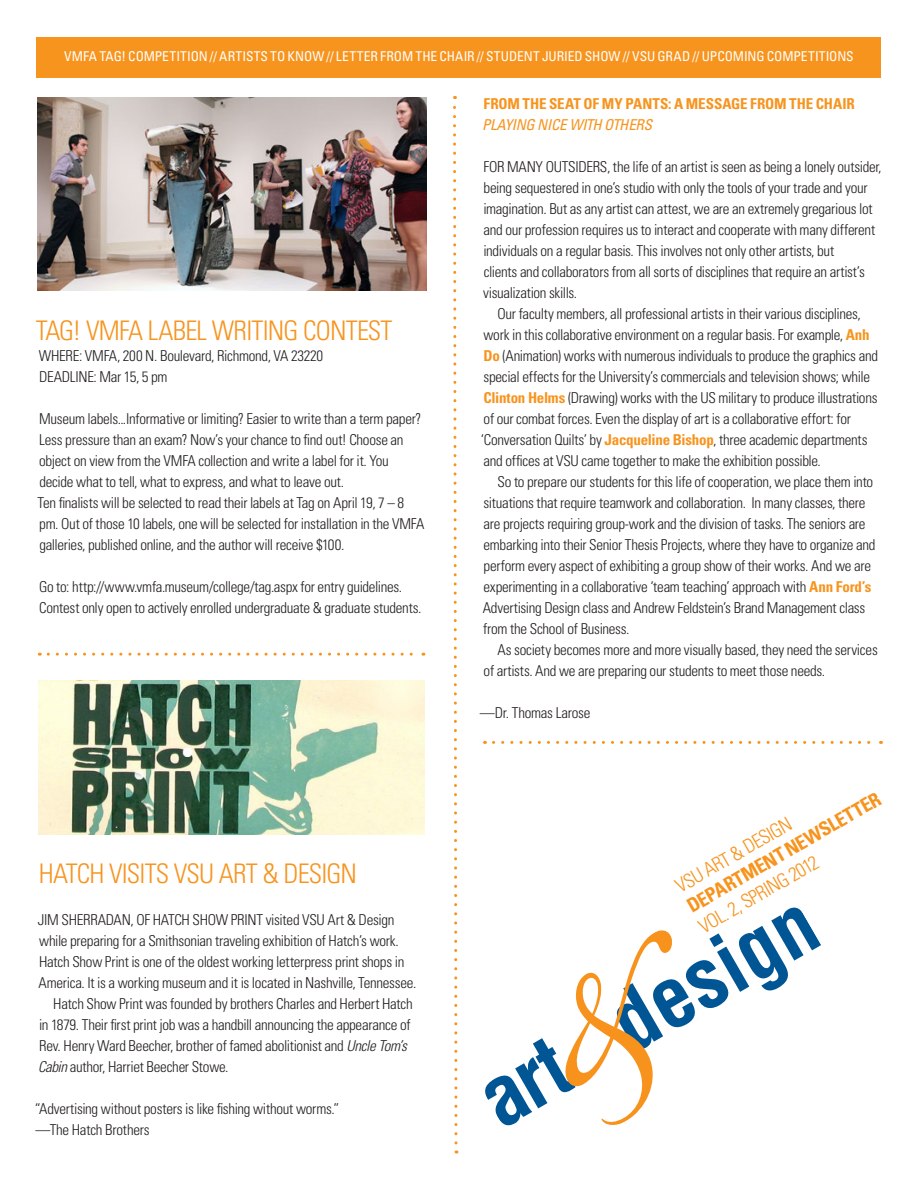
<style>
.page{position:relative;width:918px;height:1188px;background:#fff}
.page>*{position:absolute;margin:0;border:0;box-sizing:border-box;transform-origin:0 0}
.t1{font:300 condensed 27px "Univers";letter-spacing:-.03em;color:#f7941e}
.t2{font:300 condensed 19.5px "Univers";color:#f7941e}
.t3{font:700 condensed 19.5px "Univers";color:#f7941e}
.t4{font:300 condensed 15px/21px "Univers";letter-spacing:-.02em;color:#231f20}
.t5{font:700 condensed 15px "Univers";letter-spacing:-.01em;color:#f7941e}
.t6{font:italic condensed 15px "Univers";letter-spacing:-.015em;color:#f7941e}
.t7{font:condensed 13.5px "Univers";color:#fff}
.s1{font-style:italic}
.s2{font-weight:700;color:#f7941e}
</style>
<div class="page">
<div style="left:37px;top:37px;width:844px;height:40px;background:#f7941e"></div>
<svg style="left:48px;top:653px;width:376px;height:3px"></svg>
<svg style="left:453px;top:96px;width:6px;height:1058px"></svg>
<svg style="left:494px;top:741px;width:387px;height:3px"></svg>
<img style="left:37px;top:98px;width:389px;height:193px">
<img style="left:39px;top:681px;width:385px;height:153px">
<svg style="left:485px;top:907px;width:336px;height:219px"></svg>
<p class="t7" style="left:64px;top:47px;width:791px">VMFA TAG! COMPETITION // ARTISTS TO KNOW // LETTER FROM THE CHAIR // STUDENT JURIED SHOW // VSU GRAD // UPCOMING COMPETITIONS</p>
<p class="t1" style="left:36px;top:314px;width:358px">TAG! VMFA LABEL WRITING CONTEST</p>
<p class="t4" style="left:39px;top:345px;width:286px">WHERE: VMFA, 200 N. Boulevard, Richmond, VA 23220</p>
<p class="t4" style="left:39px;top:366px;width:130px">DEADLINE: Mar 15, 5 pm</p>
<p class="t4" style="left:39px;top:408px;width:384px">Museum labels...Informative or limiting? Easier to write than a term paper?<br>Less pressure than an exam? Now’s your chance to find out! Choose an object on view from the VMFA collection and write a label for it. You decide what to tell, what to express, and what to leave out.</p>
<p class="t4" style="left:38px;top:492px;width:388px">Ten finalists will be selected to read their labels at Tag on April 19, 7 – 8 pm. Out of those 10 labels, one will be selected for installation in the VMFA galleries, published online, and the author will receive $100.</p>
<p class="t4" style="left:39px;top:576px;width:384px">Go to: http://www.vmfa.museum/college/tag.aspx for entry guidelines.<br>Contest only open to actively enrolled undergraduate &amp; graduate students.</p>
<p class="t1" style="left:39px;top:857px;width:320px">HATCH VISITS VSU ART &amp; DESIGN</p>
<p class="t4" style="left:38px;top:909px;width:380px">JIM SHERRADAN, OF HATCH SHOW PRINT visited VSU Art &amp; Design while preparing for a Smithsonian traveling exhibition of Hatch’s work.<br>Hatch Show Print is one of the oldest working letterpress print shops in America. It is a working museum and it is located in Nashville, Tennessee.</p>
<p class="t4" style="left:38px;top:993px;width:376px;text-indent:15px">Hatch Show Print was founded by brothers Charles and Herbert Hatch in 1879. Their first print job was a handbill announcing the appearance of Rev. Henry Ward Beecher, brother of famed abolitionist and <span class="s1">Uncle Tom’s Cabin</span> author, Harriet Beecher Stowe.</p>
<p class="t4" style="left:35px;top:1098px;width:306px">“Advertising without posters is like fishing without worms.”</p>
<p class="t4" style="left:35px;top:1119px;width:116px">—The Hatch Brothers</p>
<p class="t5" style="left:484px;top:95px;width:373px">FROM THE SEAT OF MY PANTS: A MESSAGE FROM THE CHAIR</p>
<p class="t6" style="left:482px;top:115px;width:172px">PLAYING NICE WITH OTHERS</p>
<p class="t4" style="left:483px;top:156px;width:400px">FOR MANY OUTSIDERS, the life of an artist is seen as being a lonely outsider, being sequestered in one’s studio with only the tools of your trade and your imagination. But as any artist can attest, we are an extremely gregarious lot and our profession requires us to interact and cooperate with many different individuals on a regular basis. This involves not only other artists, but<br>clients and collaborators from all sorts of disciplines that require an artist’s visualization skills.</p>
<p class="t4" style="left:481px;top:303px;width:399px;text-indent:17px">Our faculty members, all professional artists in their various disciplines, work in this collaborative environment on a regular basis. For example, <span class="s2">Anh Do</span> (Animation) works with numerous individuals to produce the graphics and special effects for the University’s commercials and television shows; while <span class="s2">Clinton Helms</span> (Drawing) works with the US military to produce illustrations of our combat forces. Even the display of art is a collaborative effort: for ‘Conversation Quilts’ by <span class="s2">Jacqueline Bishop</span>, three academic departments and offices at VSU came together to make the exhibition possible.</p>
<p class="t4" style="left:483px;top:471px;width:394px;text-indent:15px">So to prepare our students for this life of cooperation, we place them into situations that require teamwork and collaboration. In many classes, there are projects requiring group-work and the division of tasks. The seniors are embarking into their Senior Thesis Projects, where they have to organize and perform every aspect of exhibiting a group show of their works. And we are experimenting in a collaborative ‘team teaching’ approach with <span class="s2">Ann Ford’s </span>Advertising Design class and Andrew Feldstein’s Brand Management class from the School of Business.</p>
<p class="t4" style="left:484px;top:639px;width:396px;text-indent:14px">As society becomes more and more visually based, they need the services of artists. And we are preparing our students to meet those needs.</p>
<p class="t4" style="left:480px;top:702px;width:112px">—Dr. Thomas Larose</p>
<p class="t3" style="left:683px;top:897px;width:222px;rotate:-30deg">DEPARTMENT NEWSLETTER</p>
<p class="t2" style="left:671px;top:877px;width:132px;rotate:-30deg">VSU ART &amp; DESIGN</p>
<p class="t2" style="left:695px;top:918px;width:136px;rotate:-30deg">VOL. 2, SPRING 2012</p>
</div>
